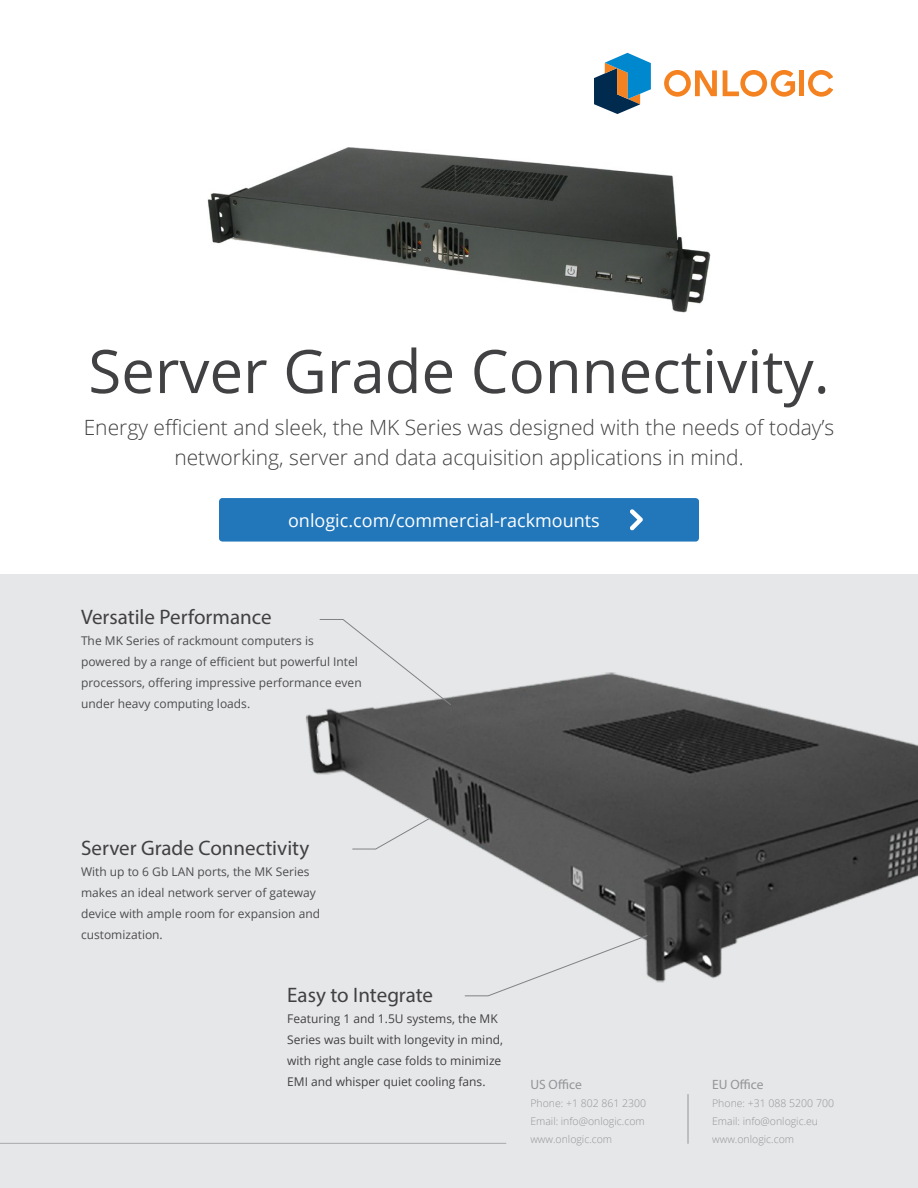
<style>
.page{position:relative;width:918px;height:1188px;background:#fff}
.page>*{position:absolute;margin:0;border:0;box-sizing:border-box;transform-origin:0 0}
.t1{font:60px "Open Sans";color:#414042}
.t2{font:300 21px/30px "Open Sans";color:#414042;text-align:center}
.t3{font:21px "Myriad Pro";color:#414042}
.t4{font:18px "Open Sans";color:#fff}
.t5{font:13.5px "Myriad Pro";color:#939598}
.t6{font:12px/21px "Open Sans";color:#4d4d4f}
.t7{font:12px/21px "Open Sans";color:#414042}
.t8{font:300 10.5px/18px "Open Sans";color:#939598}
</style>
<div class="page">
<div style="left:0;top:574px;width:918px;height:614px;background:#e6e7e8"></div>
<div style="left:219px;top:498px;width:480px;height:44px;background:#27b;border-radius:4px"></div>
<svg style="left:630px;top:509px;width:13px;height:22px"></svg>
<img style="left:306px;top:673px;width:612px;height:309px">
<svg style="left:464px;top:935px;width:184px;height:62px"></svg>
<svg style="left:352px;top:818px;width:78px;height:32px"></svg>
<svg style="left:319px;top:619px;width:133px;height:87px"></svg>
<img style="left:208px;top:147px;width:502px;height:165px">
<hr style="left:0;top:1143px;width:506px;height:1px;background:#a7a9ac">
<hr style="left:688px;top:1094px;width:1px;height:50px;background:#939598">
<div style="left:799px;top:70px;width:5px;height:26px;background:#f58220"></div>
<svg style="left:664px;top:70px;width:53px;height:27px"></svg>
<svg style="left:723px;top:70px;width:72px;height:27px"></svg>
<svg style="left:808px;top:70px;width:25px;height:27px"></svg>
<svg style="left:594px;top:53px;width:57px;height:61px"></svg>
<h1 class="t1" style="left:88px;top:330px;width:743px">Server Grade Connectivity.</h1>
<h2 class="t2" style="left:84px;top:412px;width:752px">Energy efficient and sleek, the MK Series was designed with the needs of today’s networking, server and data acquisition applications in mind.</h2>
<h3 class="t4" style="left:288px;top:508px;width:313px">onlogic.com/commercial-rackmounts</h3>
<h2 class="t3" style="left:81px;top:604px;width:192px">Versatile Performance</h2>
<p class="t6" style="left:81px;top:630px;width:282px">The MK Series of rackmount computers is powered by a range of efficient but powerful Intel processors, offering impressive performance even under heavy computing loads.</p>
<h2 class="t3" style="left:81px;top:835px;width:230px">Server Grade Connectivity</h2>
<p class="t6" style="left:81px;top:861px;width:241px">With up to 6 Gb LAN ports, the MK Series makes an ideal network server of gateway device with ample room for expansion and customization.</p>
<h2 class="t3" style="left:287px;top:982px;width:147px">Easy to Integrate</h2>
<p class="t7" style="left:287px;top:1008px;width:217px">Featuring 1 and 1.5U systems, the MK Series was built with longevity in mind, with right angle case folds to minimize EMI and whisper quiet cooling fans.</p>
<p class="t5" style="left:530px;top:1076px;width:53px">US Office</p>
<p class="t8" style="left:530px;top:1093px;width:117px">Phone: +1 802 861 2300<br>Email: info@onlogic.com www.onlogic.com</p>
<p class="t5" style="left:712px;top:1076px;width:53px">EU Office</p>
<p class="t8" style="left:712px;top:1093px;width:123px">Phone: +31 088 5200 700<br>Email: info@onlogic.eu www.onlogic.com</p>
</div>
